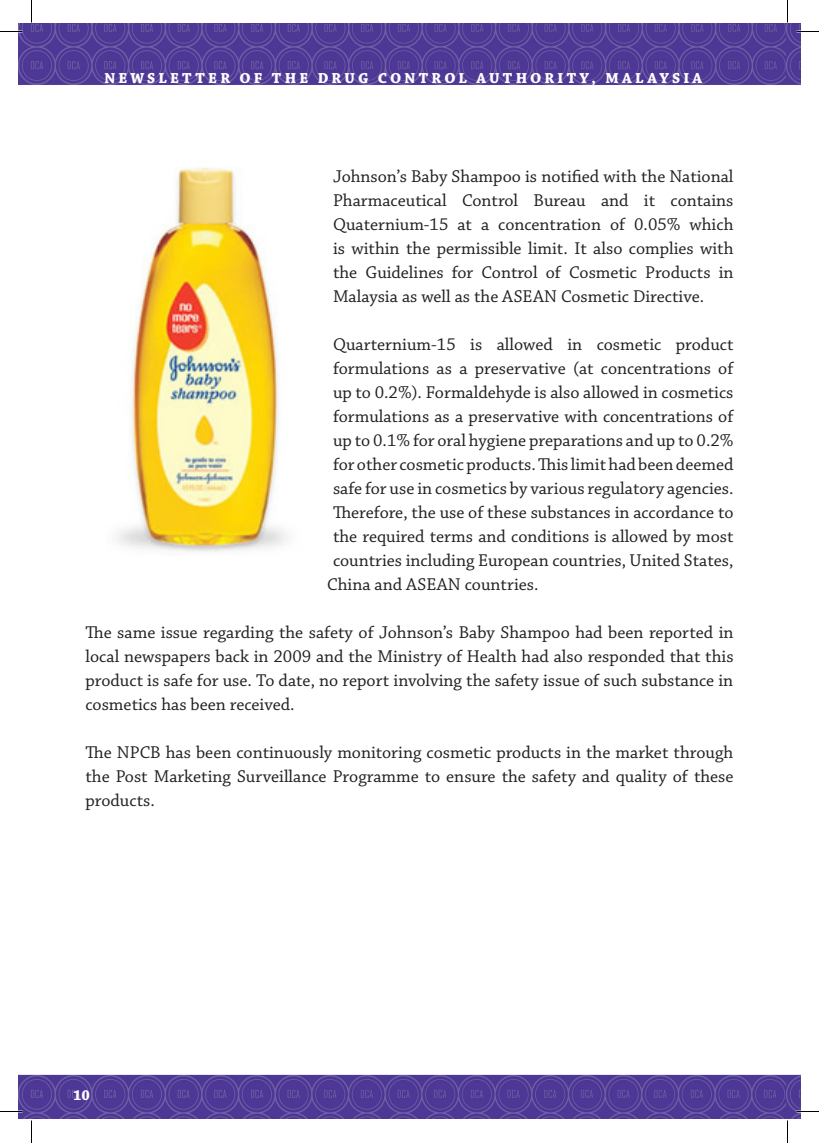
<style>
.page{position:relative;width:819px;height:1143px;background:#fff}
.page>*{position:absolute;margin:0;border:0;box-sizing:border-box;transform-origin:0 0}
.Text{font:18px/24px "Chaparral Pro";color:#231f20;text-align:justify}
.t1{font:700 15.3px "Chaparral Pro";letter-spacing:.205em;color:#fff}
.t2{font:700 15px "Chaparral Pro";color:#fff}
</style>
<div class="page">
<img style="left:19px;top:23px;width:781px;height:1095px">
<img style="left:786px;top:23px;width:3px;height:1095px">
<img style="left:86px;top:144px;width:240px;height:416px">
<svg style="left:0;top:31px;width:22px;height:1px"></svg>
<svg style="left:796px;top:31px;width:23px;height:1px"></svg>
<svg style="left:0;top:1111px;width:22px;height:1px"></svg>
<svg style="left:796px;top:1111px;width:23px;height:1px"></svg>
<svg style="left:31px;top:0;width:1px;height:22px"></svg>
<svg style="left:31px;top:1120px;width:1px;height:23px"></svg>
<svg style="left:787px;top:0;width:1px;height:22px"></svg>
<svg style="left:787px;top:1120px;width:1px;height:23px"></svg>
<p class="t1" style="left:104px;top:69px;width:599px">NEWSLETTER OF THE DRUG CONTROL AUTHORITY, MALAYSIA</p>
<p class="Text" style="left:333px;top:165px;width:402px">Johnson’s Baby Shampoo is notified with the National Pharmaceutical Control Bureau and it contains Quaternium-15 at a concentration of 0.05% which is within the permissible limit. It also complies with the Guidelines for Control of Cosmetic Products in Malaysia as well as the ASEAN Cosmetic Directive.</p>
<p class="Text" style="left:333px;top:333px;width:402px">Quarternium-15 is allowed in cosmetic product</p>
<p class="Text" style="left:333px;top:357px;width:402px">formulations as a preservative (at concentrations of</p>
<p class="Text" style="left:333px;top:381px;width:402px">up to 0.2%). Formaldehyde is also allowed in cosmetics</p>
<p class="Text" style="left:333px;top:405px;width:402px">formulations as a preservative with concentrations of</p>
<p class="Text" style="left:333px;top:429px;width:402px">up to 0.1% for oral hygiene preparations and up to 0.2%</p>
<p class="Text" style="left:333px;top:453px;width:402px">for other cosmetic products. This limit had been deemed</p>
<p class="Text" style="left:333px;top:477px;width:402px">safe for use in cosmetics by various regulatory agencies.</p>
<p class="Text" style="left:333px;top:501px;width:402px">Therefore, the use of these substances in accordance to</p>
<p class="Text" style="left:333px;top:525px;width:402px">the required terms and conditions is allowed by most</p>
<p class="Text" style="left:333px;top:549px;width:402px">countries including European countries, United States,</p>
<p class="Text" style="left:327px;top:573px;width:213px">China and ASEAN countries.</p>
<p class="Text" style="left:86px;top:621px;width:650px">The same issue regarding the safety of Johnson’s Baby Shampoo had been reported in local newspapers back in 2009 and the Ministry of Health had also responded that this product is safe for use. To date, no report involving the safety issue of such substance in cosmetics has been received.</p>
<p class="Text" style="left:86px;top:741px;width:650px">The NPCB has been continuously monitoring cosmetic products in the market through the Post Marketing Surveillance Programme to ensure the safety and quality of these products.</p>
<p class="t2" style="left:73px;top:1086px;width:18px">10</p>
</div>
